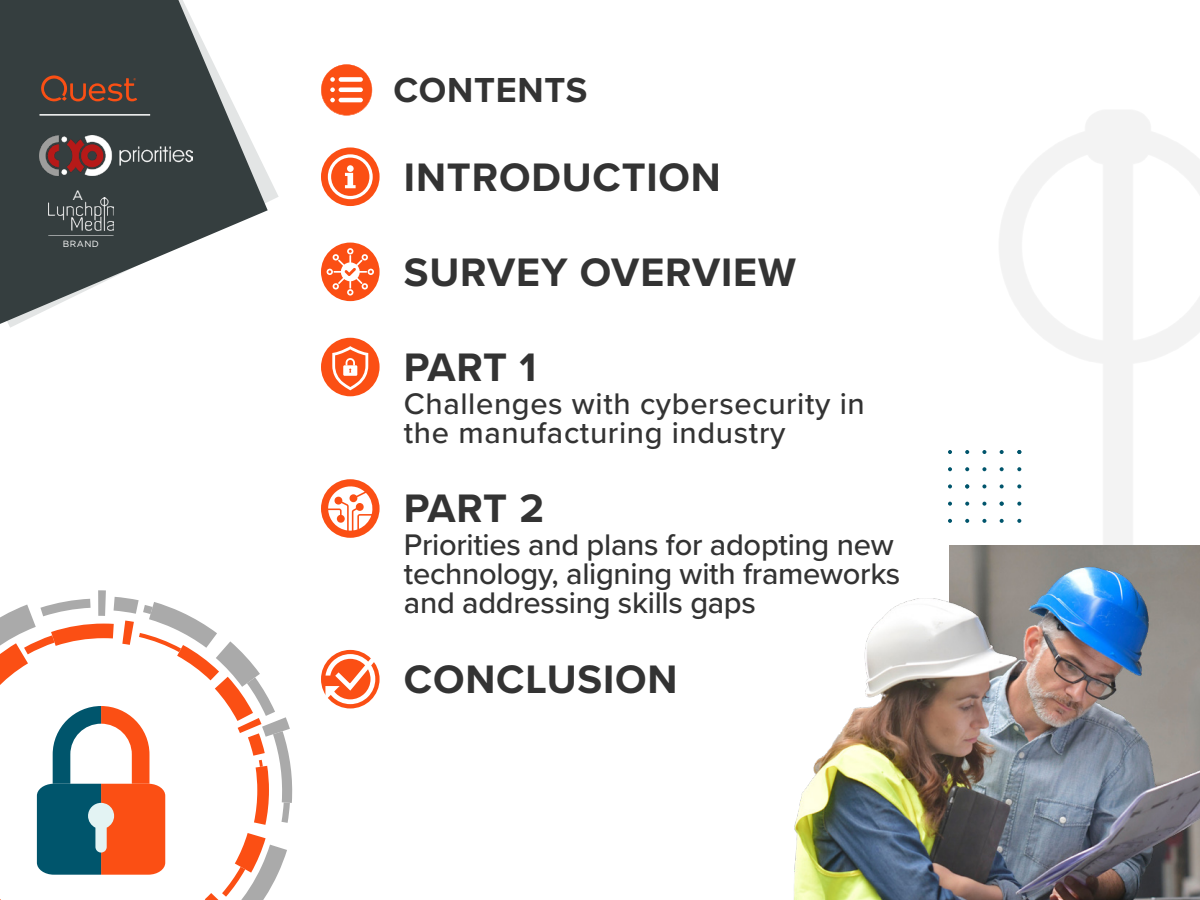
<style>
.page{position:relative;width:1200px;height:900px;background:#fff}
.page>*{position:absolute;margin:0;border:0;box-sizing:border-box;transform-origin:0 0}
.t1{font:700 41.25px "Proxima Nova";letter-spacing:.02em;color:#333}
.t2{font:700 36px "Proxima Nova";letter-spacing:.02em;color:#333}
.t3{font:500 30.9px/29.1px "Proxima Nova";letter-spacing:-.01em;color:#333}
.t4{font:500 30.9px/29.1px "Proxima Nova";letter-spacing:.02em;color:#333}
.t5{font:13.5px "Gotham";color:#fff}
.t6{font:9px "Gotham";letter-spacing:.05em;color:#fff}
</style>
<div class="page">
<svg style="left:0;top:590px;width:293px;height:310px"></svg>
<svg style="left:0;top:0;width:268px;height:324px;fill:#353e3f"></svg>
<img style="left:39px;top:135px;width:154px;height:40px">
<hr style="left:39px;top:114px;width:111px;height:2px;background:#fff">
<svg style="left:41px;top:75px;width:96px;height:27px;background:#674233"></svg>
<img style="left:48px;top:197px;width:66px;height:33px">
<svg style="left:48px;top:235px;width:66px;height:1px"></svg>
<img style="left:949px;top:110px;width:251px;height:435px">
<svg style="left:948px;top:467px;width:4px;height:4px"></svg>
<svg style="left:965px;top:467px;width:4px;height:4px"></svg>
<svg style="left:982px;top:467px;width:4px;height:4px"></svg>
<svg style="left:948px;top:484px;width:4px;height:4px"></svg>
<svg style="left:982px;top:484px;width:4px;height:4px"></svg>
<svg style="left:948px;top:502px;width:4px;height:4px"></svg>
<svg style="left:965px;top:502px;width:4px;height:4px"></svg>
<svg style="left:982px;top:502px;width:4px;height:4px"></svg>
<svg style="left:1000px;top:467px;width:4px;height:4px"></svg>
<svg style="left:948px;top:450px;width:4px;height:4px"></svg>
<svg style="left:965px;top:450px;width:4px;height:4px"></svg>
<svg style="left:982px;top:450px;width:4px;height:4px"></svg>
<svg style="left:1000px;top:450px;width:4px;height:4px"></svg>
<svg style="left:1000px;top:484px;width:4px;height:4px"></svg>
<svg style="left:948px;top:519px;width:4px;height:4px"></svg>
<svg style="left:965px;top:519px;width:4px;height:4px"></svg>
<svg style="left:982px;top:519px;width:4px;height:4px"></svg>
<svg style="left:1000px;top:519px;width:4px;height:4px"></svg>
<svg style="left:1017px;top:467px;width:4px;height:4px"></svg>
<svg style="left:1017px;top:484px;width:4px;height:4px"></svg>
<svg style="left:1017px;top:502px;width:4px;height:4px"></svg>
<svg style="left:1017px;top:519px;width:4px;height:4px"></svg>
<svg style="left:965px;top:484px;width:4px;height:4px"></svg>
<svg style="left:1000px;top:502px;width:4px;height:4px"></svg>
<svg style="left:1017px;top:450px;width:4px;height:4px"></svg>
<img style="left:793px;top:545px;width:407px;height:355px">
<svg style="left:321px;top:64px;width:51px;height:51px"></svg>
<svg style="left:321px;top:147px;width:59px;height:59px;background:#fb622d"></svg>
<div style="left:347px;top:165px;width:7px;height:7px;background:#fff;border-radius:50%"></div>
<svg style="left:345px;top:173px;width:11px;height:15px"></svg>
<div style="left:328px;top:154px;width:45px;height:45px;border:3px solid #fff;border-radius:50%"></div>
<div style="left:321px;top:338px;width:59px;height:58px;background:#fb4f14;border-radius:50%"></div>
<svg style="left:332px;top:346px;width:36px;height:44px"></svg>
<div style="left:321px;top:479px;width:59px;height:59px;background:#fb4f14;border-radius:50%"></div>
<svg style="left:328px;top:479px;width:46px;height:52px"></svg>
<div style="left:321px;top:650px;width:59px;height:58px;background:#fb4f14;border-radius:50%"></div>
<svg style="left:325px;top:649px;width:55px;height:55px"></svg>
<div style="left:321px;top:243px;width:59px;height:58px;background:#fb4f14;border-radius:50%"></div>
<svg style="left:327px;top:248px;width:47px;height:48px"></svg>
<p class="t5" style="left:72px;top:186px;width:12px">A</p>
<p class="t6" style="left:63px;top:238px;width:37px">BRAND</p>
<p class="t2" style="left:393px;top:63px;width:196px">CONTENTS</p>
<h1 class="t1" style="left:404px;top:146px;width:319px">INTRODUCTION</h1>
<h1 class="t1" style="left:404px;top:241px;width:393px">SURVEY OVERVIEW</h1>
<h1 class="t1" style="left:404px;top:336px;width:134px">PART 1</h1>
<p class="t4" style="left:404px;top:388px;width:462px">Challenges with cybersecurity in the manufacturing industry</p>
<h1 class="t1" style="left:404px;top:478px;width:142px">PART 2</h1>
<p class="t3" style="left:404px;top:529px;width:498px">Priorities and plans for adopting new technology, aligning with frameworks and addressing skills gaps</p>
<h1 class="t1" style="left:404px;top:648px;width:275px">CONCLUSION</h1>
</div>
